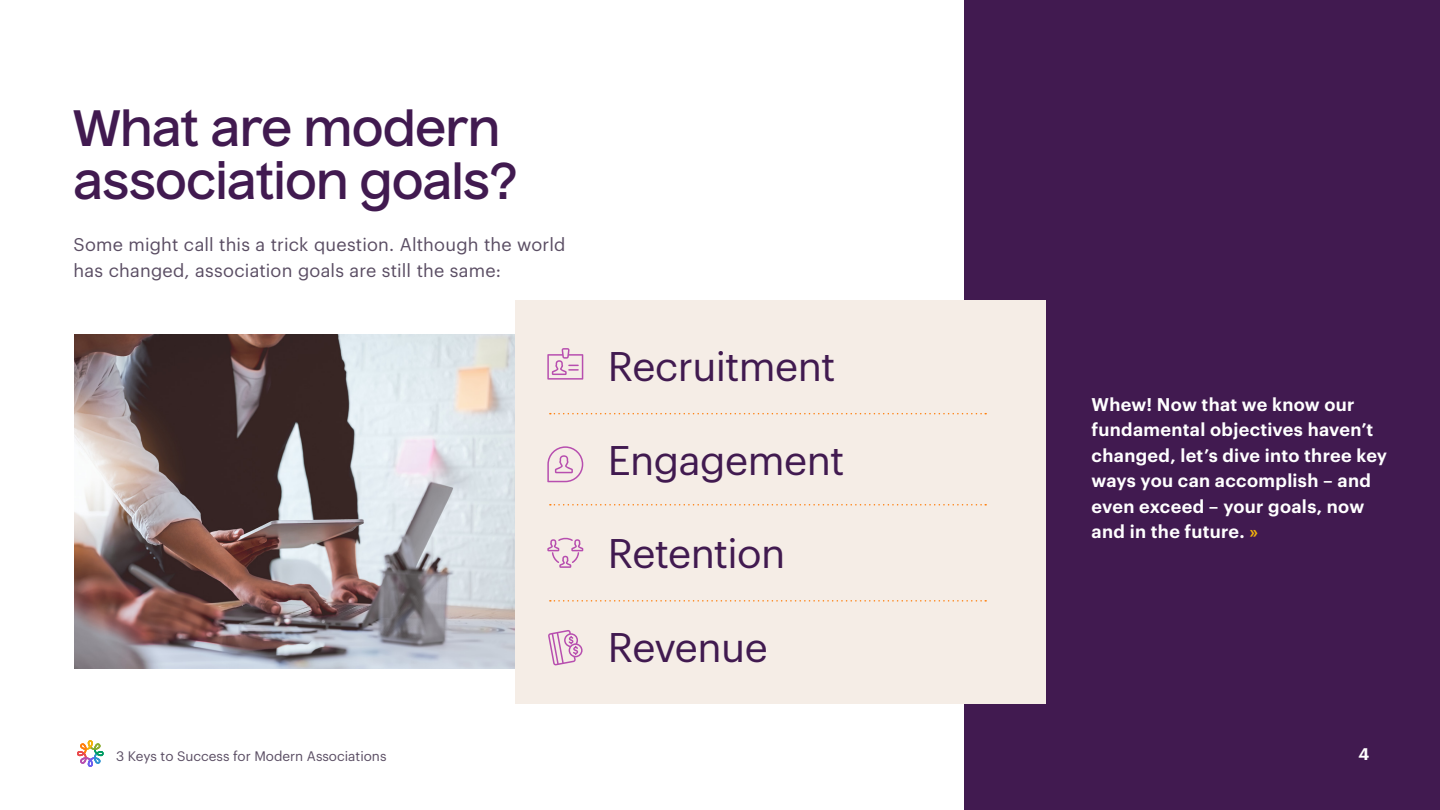
<style>
.page{position:relative;width:1440px;height:810px;background:#fff}
.page>*{position:absolute;margin:0;border:0;box-sizing:border-box;transform-origin:0 0}
.t1{font:600 49.5px/52.5px "Nuckle";letter-spacing:-.005em;color:#411a50}
.t2{font:40.5px "Graphik";letter-spacing:-.015em;color:#411a50}
.t3{font:600 18px/25.5px "Graphik";letter-spacing:.02em;color:#fff}
.t4{font:18px/25.5px "Graphik";letter-spacing:.01em;color:#5a4d63}
.t5{font:600 16.5px "Graphik";color:#fff}
.t6{font:13.5px "Graphik";color:#5a4d63}
.s1{color:#f1b10b}
</style>
<div class="page">
<div style="left:965px;top:0;width:475px;height:810px;background:#411a50"></div>
<img style="left:74px;top:335px;width:441px;height:334px">
<div style="left:515px;top:300px;width:531px;height:404px;background:#f5ede6"></div>
<svg style="left:547px;top:348px;width:36px;height:32px"></svg>
<svg style="left:547px;top:446px;width:36px;height:36px"></svg>
<svg style="left:548px;top:630px;width:34px;height:35px"></svg>
<svg style="left:547px;top:537px;width:36px;height:31px"></svg>
<svg style="left:550px;top:413px;width:436px;height:1px"></svg>
<svg style="left:550px;top:504px;width:436px;height:2px"></svg>
<svg style="left:550px;top:600px;width:436px;height:2px"></svg>
<svg style="left:77px;top:740px;width:27px;height:27px"></svg>
<h1 class="t1" style="left:74px;top:101px;width:446px">What are modern association goals?</h1>
<p class="t4" style="left:74px;top:230px;width:493px">Some might call this a trick question. Although the world has changed, association goals are still the same:</p>
<h2 class="t2" style="left:608px;top:336px;width:229px">Recruitment</h2>
<h2 class="t2" style="left:608px;top:430px;width:238px">Engagement</h2>
<h2 class="t2" style="left:608px;top:523px;width:179px">Retention</h2>
<h2 class="t2" style="left:608px;top:617px;width:161px">Revenue</h2>
<p class="t3" style="left:1091px;top:390px;width:297px">Whew! Now that we know our fundamental objectives haven’t changed, let’s dive into three key ways you can accomplish – and even exceed – your goals, now and in the future. <span class="s1">»</span></p>
<p class="t6" style="left:116px;top:746px;width:272px">3 Keys to Success for Modern Associations</p>
<p class="t5" style="left:1358px;top:742px;width:12px">4</p>
</div>
